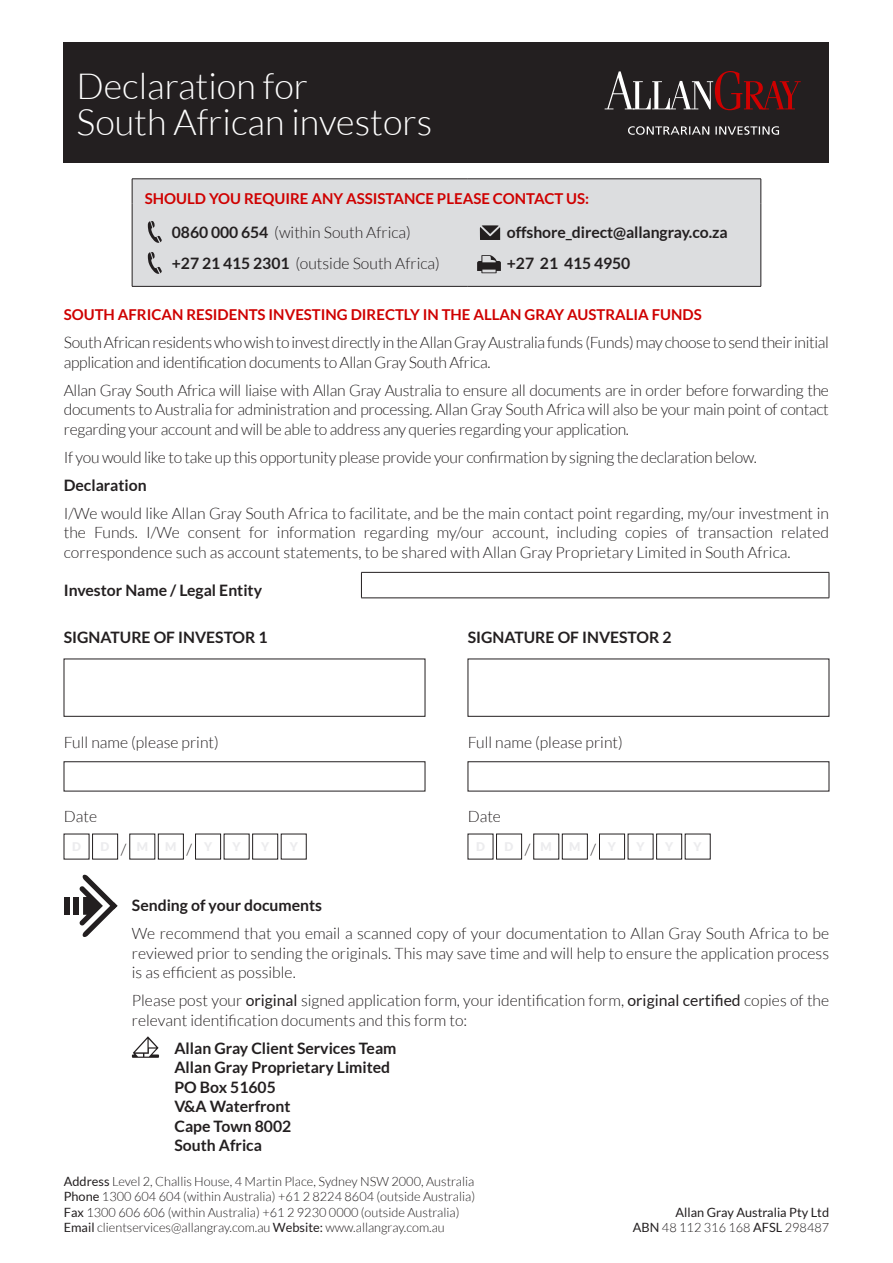
<style>
.page{position:relative;width:893px;height:1263px;background:#fff}
.page>*{position:absolute;margin:0;border:0;box-sizing:border-box;transform-origin:0 0}
.t1{font:300 36px/36px "Lato";color:#fff}
.t2{font:300 15.75px/19.5px "Lato";letter-spacing:-.02em;color:#231f20;text-align:justify}
.t3{font:300 15.75px/31px "Lato";color:#231f20}
.t4{font:700 15.75px/19.5px "Lato";color:#231f20}
.t5{font:700 15px "Lato";color:#cf0000}
.t6{font:300 12.75px/15.3px "Lato";color:#231f20}
.t7{font:12.75px/15.3px "Lato";color:#231f20;text-align:right}
.s1{font-weight:700}
.s2{font-weight:400}
.s3{font-weight:300}
</style>
<div class="page">
<div style="left:64px;top:43px;width:765px;height:120px;background:#231f20"></div>
<svg style="left:628px;top:126px;width:151px;height:9px"></svg>
<svg style="left:605px;top:71px;width:196px;height:39px"></svg>
<div style="left:133px;top:180px;width:628px;height:106px;background:#dcdddf"></div>
<svg style="left:761px;top:179px;width:1px;height:25px"></svg>
<svg style="left:132px;top:180px;width:1px;height:24px"></svg>
<hr style="left:132px;top:179px;width:335px;height:1px;background:#231f20">
<hr style="left:467px;top:179px;width:294px;height:1px;background:#231f20">
<hr style="left:132px;top:204px;width:1px;height:82px;background:#231f20">
<hr style="left:132px;top:286px;width:335px;height:1px;background:#231f20">
<hr style="left:761px;top:204px;width:1px;height:82px;background:#231f20">
<hr style="left:467px;top:286px;width:294px;height:1px;background:#231f20">
<svg style="left:148px;top:220px;width:14px;height:23px"></svg>
<svg style="left:148px;top:251px;width:14px;height:23px"></svg>
<svg style="left:480px;top:225px;width:20px;height:15px"></svg>
<hr style="left:361px;top:572px;width:468px;height:1px;background:#231f20">
<svg style="left:361px;top:573px;width:1px;height:25px"></svg>
<svg style="left:829px;top:573px;width:1px;height:25px"></svg>
<hr style="left:361px;top:598px;width:468px;height:1px;background:#231f20">
<div style="left:64px;top:761px;width:361px;height:30px;border:1px solid #231f20"></div>
<div style="left:92px;top:834px;width:26px;height:25px;border:1px solid #231f20"></div>
<div style="left:158px;top:834px;width:26px;height:25px;border:1px solid #231f20"></div>
<div style="left:195px;top:834px;width:26px;height:25px;border:1px solid #231f20"></div>
<div style="left:252px;top:834px;width:26px;height:25px;border:1px solid #231f20"></div>
<div style="left:468px;top:761px;width:361px;height:30px;border:1px solid #231f20"></div>
<div style="left:496px;top:834px;width:26px;height:25px;border:1px solid #231f20"></div>
<div style="left:562px;top:834px;width:26px;height:25px;border:1px solid #231f20"></div>
<div style="left:599px;top:834px;width:26px;height:25px;border:1px solid #231f20"></div>
<div style="left:656px;top:834px;width:26px;height:25px;border:1px solid #231f20"></div>
<div style="left:74px;top:897px;width:5px;height:18px;background:#231f20"></div>
<div style="left:64px;top:897px;width:6px;height:18px;background:#231f20"></div>
<svg style="left:79px;top:874px;width:39px;height:63px"></svg>
<svg style="left:132px;top:1036px;width:27px;height:22px"></svg>
<svg style="left:477px;top:255px;width:24px;height:18px"></svg>
<h1 class="t1" style="left:77px;top:68px;width:357px">Declaration for<br>South African investors</h1>
<p class="t5" style="left:145px;top:190px;width:446px">SHOULD YOU REQUIRE ANY ASSISTANCE PLEASE CONTACT US:</p>
<p class="t3" style="left:172px;top:217px;width:270px"><span class="s1">0860 000 654</span> (within South Africa) <span class="s1">+27 21 415 2301</span> (outside South Africa)</p>
<p class="t4" style="left:507px;top:217px;width:222px;line-height:31px">offshore_direct@allangray.co.za +27 21 415 4950</p>
<p class="t5" style="left:64px;top:306px;width:639px">SOUTH AFRICAN RESIDENTS INVESTING DIRECTLY IN THE ALLAN GRAY AUSTRALIA FUNDS</p>
<p class="t2" style="left:64px;top:333px;width:767px">South African residents who wish to invest directly in the Allan Gray Australia funds (Funds) may choose to send their initial application and identification documents to Allan Gray South Africa.</p>
<p class="t2" style="left:64px;top:380px;width:767px">Allan Gray South Africa will liaise with Allan Gray Australia to ensure all documents are in order before forwarding the documents to Australia for administration and processing. Allan Gray South Africa will also be your main point of contact regarding your account and will be able to address any queries regarding your application.</p>
<p class="t2" style="left:64px;top:447px;width:695px">If you would like to take up this opportunity please provide your confirmation by signing the declaration below.</p>
<p class="t4" style="left:64px;top:475px;width:84px">Declaration</p>
<p class="t2" style="left:64px;top:503px;width:767px">I/We would like Allan Gray South Africa to facilitate, and be the main contact point regarding, my/our investment in the Funds. I/We consent for information regarding my/our account, including copies of transaction related correspondence such as account statements, to be shared with Allan Gray Proprietary Limited in South Africa.</p>
<p class="t4" style="left:64px;top:580px;width:200px">Investor Name / Legal Entity</p>
<p class="t4" style="left:64px;top:627px;width:205px">SIGNATURE OF INVESTOR 1</p>
<p class="t4" style="left:468px;top:627px;width:205px">SIGNATURE OF INVESTOR 2</p>
<p class="t3" style="left:64px;top:726px;width:157px">Full name (please print)</p>
<p class="t2" style="left:64px;top:807px;width:35px">Date</p>
<p class="t3" style="left:468px;top:726px;width:157px">Full name (please print)</p>
<p class="t2" style="left:468px;top:807px;width:35px">Date</p>
<p class="t4" style="left:132px;top:895px;width:192px">Sending of your documents</p>
<p class="t2" style="left:132px;top:924px;width:699px">We recommend that you email a scanned copy of your documentation to Allan Gray South Africa to be reviewed prior to sending the originals. This may save time and will help to ensure the application process is as efficient as possible.</p>
<p class="t3" style="left:132px;top:991px;width:699px;line-height:19.5px">Please post your <span class="s2">original</span> signed application form, your identification form, <span class="s2">original certified</span> copies of the relevant identification documents and this form to:</p>
<p class="t4" style="left:174px;top:1038px;width:224px">Allan Gray Client Services Team<br>Allan Gray Proprietary Limited<br>PO Box 51605<br>V&amp;A Waterfront<br>Cape Town 8002<br>South Africa</p>
<p class="t6" style="left:64px;top:1174px;width:413px"><span class="s2">Address</span> Level 2, Challis House, 4 Martin Place, Sydney NSW 2000, Australia <span class="s2">Phone</span> 1300 604 604 (within Australia) +61 2 8224 8604 (outside Australia)<br><span class="s2">Fax</span> 1300 606 606 (within Australia) +61 2 9230 0000 (outside Australia)<br><span class="s2">Email</span> clientservices@allangray.com.au <span class="s2">Website:</span> www.allangray.com.au</p>
<p class="t7" style="left:633px;top:1204px;width:198px">Allan Gray Australia Pty Ltd<br>ABN <span class="s3">48 112 316 168</span> AFSL <span class="s3">298487</span></p>
</div>
